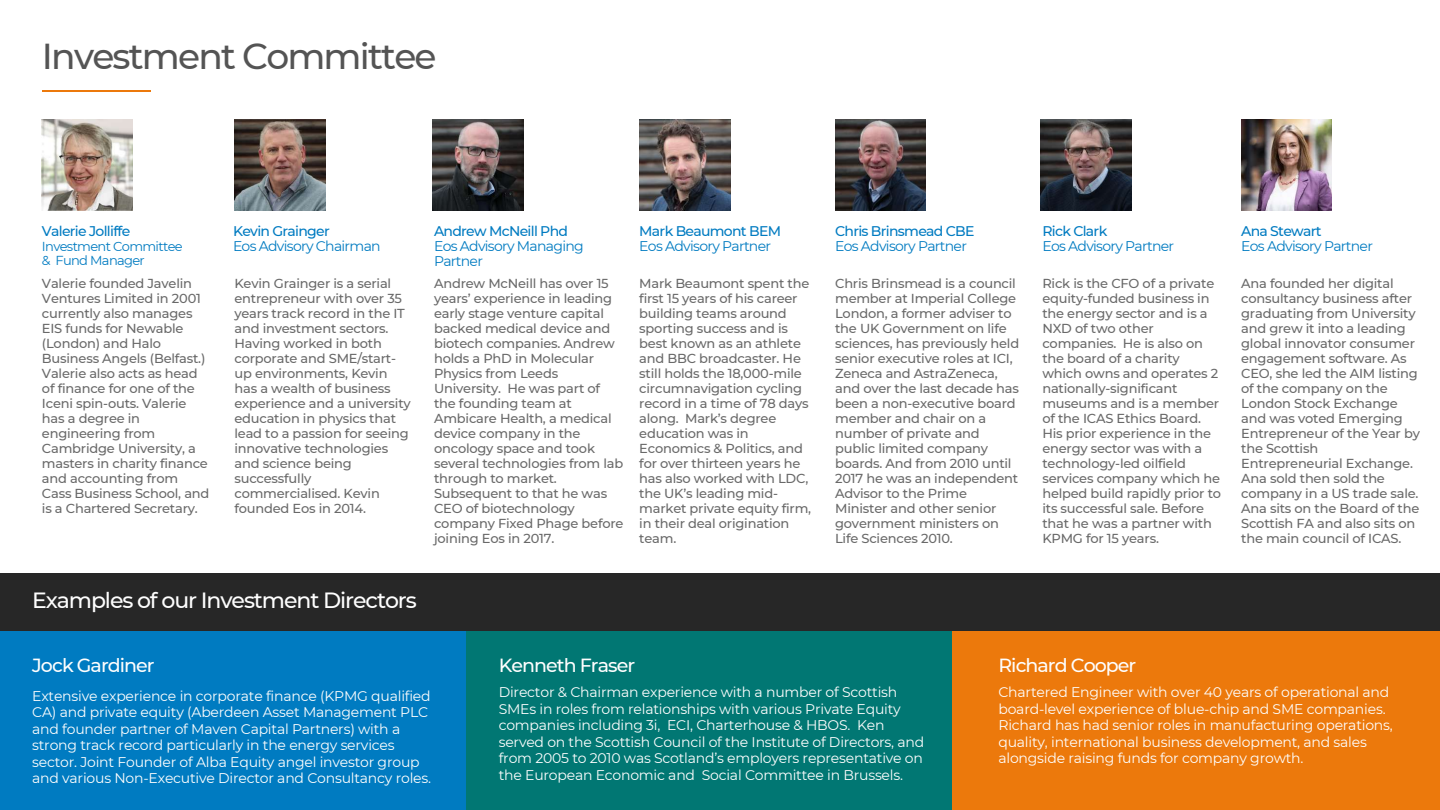
<style>
.page{position:relative;width:1440px;height:810px;background:#fff}
.page>*{position:absolute;margin:0;border:0;box-sizing:border-box;transform-origin:0 0}
.t1{font:500 36px "Montserrat";letter-spacing:-.05em;color:#545454}
.t2{font:500 22px "Montserrat";letter-spacing:-.05em;color:#fefefe}
.t3{font:500 19px "Montserrat";letter-spacing:-.05em;color:#fefefe}
.t4{font:500 14.4px/14.2px "Montserrat";letter-spacing:-.05em;color:#fff;text-align:center}
.t5{font:14px/16.5px "Montserrat";letter-spacing:-.015em;color:#fefefe}
.t6{font:14px/15px "Montserrat";letter-spacing:-.05em;color:#007bc1}
.t7{font:500 14px "Montserrat";letter-spacing:-.05em;color:#007bc1}
.t8{font:500 13px/15px "Montserrat";letter-spacing:-.015em;color:#696969}
.t9{font:13px/14.2px "Montserrat";letter-spacing:-.05em;color:#007bc1}
</style>
<div class="page">
<hr style="left:42px;top:91px;width:109px;height:1px;background:#ec790c">
<div style="left:0;top:573px;width:1440px;height:237px;background:#272727"></div>
<div style="left:0;top:631px;width:482px;height:179px;background:#007bc1"></div>
<div style="left:466px;top:631px;width:492px;height:179px;background:#017773"></div>
<div style="left:952px;top:631px;width:488px;height:179px;background:#ec790c"></div>
<img style="left:42px;top:120px;width:91px;height:91px">
<img style="left:1241px;top:120px;width:91px;height:91px">
<img style="left:234px;top:120px;width:91px;height:91px">
<img style="left:432px;top:120px;width:91px;height:91px">
<img style="left:639px;top:120px;width:91px;height:91px">
<img style="left:835px;top:120px;width:91px;height:91px">
<img style="left:1041px;top:120px;width:90px;height:91px">
<h1 class="t1" style="left:42px;top:34px;width:396px">Investment Committee</h1>
<p class="t7" style="left:42px;top:222px;width:90px">Valerie Jolliffe</p>
<p class="t9" style="left:42px;top:239px;width:142px">Investment Committee &amp; Fund Manager</p>
<p class="t7" style="left:233px;top:222px;width:98px">Kevin Grainger</p>
<p class="t6" style="left:233px;top:238px;width:149px">Eos Advisory Chairman</p>
<p class="t7" style="left:434px;top:222px;width:135px">Andrew McNeill Phd</p>
<p class="t6" style="left:434px;top:238px;width:151px">Eos Advisory Managing<br>Partner</p>
<p class="t7" style="left:639px;top:222px;width:143px">Mark Beaumont BEM</p>
<p class="t6" style="left:639px;top:238px;width:133px">Eos Advisory Partner</p>
<p class="t7" style="left:835px;top:222px;width:141px">Chris Brinsmead CBE</p>
<p class="t6" style="left:835px;top:238px;width:133px">Eos Advisory Partner</p>
<p class="t7" style="left:1042px;top:222px;width:66px">Rick Clark</p>
<p class="t6" style="left:1042px;top:238px;width:133px">Eos Advisory Partner</p>
<p class="t7" style="left:1241px;top:222px;width:82px">Ana Stewart</p>
<p class="t6" style="left:1241px;top:238px;width:133px">Eos Advisory Partner</p>
<p class="t8" style="left:42px;top:276px;width:169px">Valerie founded Javelin<br>Ventures Limited in 2001 currently also manages<br>EIS funds for Newable (London) and Halo<br>Business Angels (Belfast.)<br>Valerie also acts as head of finance for one of the<br>Iceni spin-outs. Valerie has a degree in engineering from<br>Cambridge University, a masters in charity finance and accounting from<br>Cass Business School, and is a Chartered Secretary.</p>
<p class="t8" style="left:234px;top:276px;width:178px">Kevin Grainger is a serial entrepreneur with over 35 years track record in the IT and investment sectors.<br>Having worked in both corporate and SME/start&shy;up environments, Kevin has a wealth of business experience and a university education in physics that lead to a passion for seeing innovative technologies and science being successfully commercialised. Kevin founded Eos in 2014.</p>
<p class="t8" style="left:434px;top:276px;width:191px">Andrew McNeill has over 15 years’ experience in leading early stage venture capital backed medical device and biotech companies. Andrew holds a PhD in Molecular<br>Physics from Leeds<br>University. He was part of the founding team at<br>Ambicare Health, a medical device company in the oncology space and took several technologies from lab through to market.<br>Subsequent to that he was<br>CEO of biotechnology company Fixed Phage before joining Eos in 2017.</p>
<p class="t8" style="left:639px;top:276px;width:173px">Mark Beaumont spent the first 15 years of his career building teams around sporting success and is best known as an athlete and BBC broadcaster. He still holds the 18,000-mile circumnavigation cycling record in a time of 78 days along. Mark’s degree education was in<br>Economics &amp; Politics, and for over thirteen years he has also worked with LDC, the UK’s leading mid&shy;market private equity firm, in their deal origination team.</p>
<p class="t8" style="left:835px;top:276px;width:186px">Chris Brinsmead is a council member at Imperial College<br>London, a former adviser to the UK Government on life sciences, has previously held senior executive roles at ICI,<br>Zeneca and AstraZeneca, and over the last decade has been a non-executive board member and chair on a number of private and public limited company boards. And from 2010 until<br>2017 he was an independent<br>Advisor to the Prime<br>Minister and other senior government ministers on<br>Life Sciences 2010.</p>
<p class="t8" style="left:1042px;top:276px;width:180px">Rick is the CFO of a private equity-funded business in the energy sector and is a<br>NXD of two other companies. He is also on the board of a charity which owns and operates 2 nationally-significant museums and is a member of the ICAS Ethics Board.<br>His prior experience in the energy sector was with a technology-led oilfield services company which he helped build rapidly prior to its successful sale. Before that he was a partner with<br>KPMG for 15 years.</p>
<p class="t8" style="left:1241px;top:276px;width:180px">Ana founded her digital consultancy business after graduating from University and grew it into a leading global innovator consumer engagement software. As<br>CEO, she led the AIM listing of the company on the<br>London Stock Exchange and was voted Emerging<br>Entrepreneur of the Year by the Scottish<br>Entrepreneurial Exchange.<br>Ana sold then sold the company in a US trade sale.<br>Ana sits on the Board of the<br>Scottish FA and also sits on the main council of ICAS.</p>
<h2 class="t2" style="left:32px;top:586px;width:386px">Examples of our Investment Directors</h2>
<h3 class="t3" style="left:32px;top:654px;width:124px">Jock Gardiner</h3>
<p class="t5" style="left:32px;top:688px;width:400px">Extensive experience in corporate finance (KPMG qualified CA) and private equity (Aberdeen Asset Management PLC and founder partner of Maven Capital Partners) with a strong track record particularly in the energy services sector. Joint Founder of Alba Equity angel investor group and various Non-Executive Director and Consultancy roles.</p>
<h3 class="t3" style="left:499px;top:654px;width:138px">Kenneth Fraser</h3>
<p class="t5" style="left:499px;top:684px;width:427px">Director &amp; Chairman experience with a number of Scottish SMEs in roles from relationships with various Private Equity companies including 3i, ECI, Charterhouse &amp; HBOS. Ken served on the Scottish Council of the Institute of Directors, and from 2005 to 2010 was Scotland’s employers representative on the European Economic and Social Committee in Brussels.</p>
<h3 class="t3" style="left:998px;top:654px;width:139px">Richard Cooper</h3>
<p class="t5" style="left:998px;top:684px;width:396px">Chartered Engineer with over 40 years of operational and board-level experience of blue-chip and SME companies.<br>Richard has had senior roles in manufacturing operations, quality, international business development, and sales alongside raising funds for company growth.</p>
<p class="t4" style="left:1092px;top:732px;width:149px">Scottish Universitires /<br>Research Centres</p>
</div>
